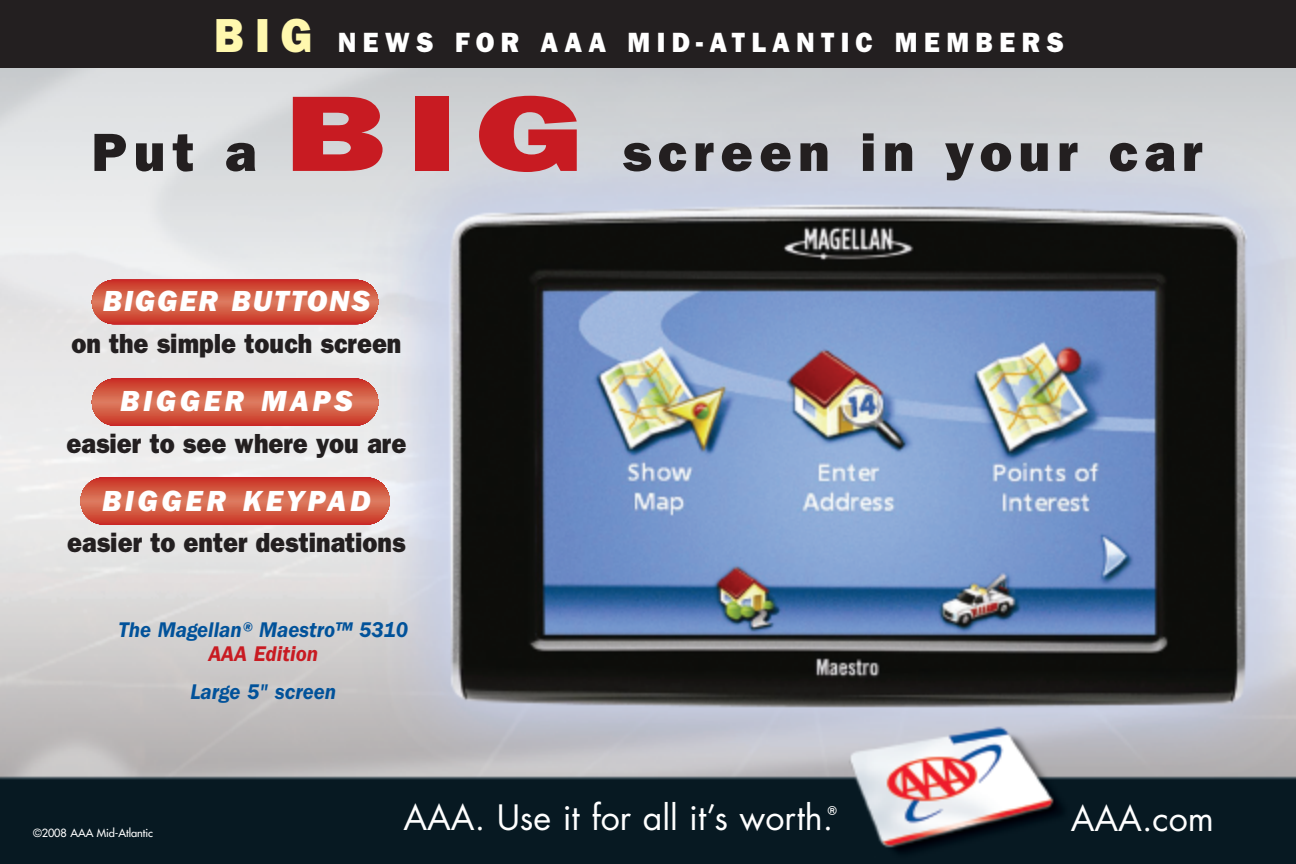
<style>
.page{position:relative;width:1296px;height:864px;background:#fff}
.page>*{position:absolute;margin:0;border:0;box-sizing:border-box;transform-origin:0 0}
.t1{font:800 54px "Franklin Gothic";letter-spacing:.12em;color:#231f20}
.t2{font:34px "Futura";color:#fff}
.t3{font:italic 800 30px "Franklin Gothic";letter-spacing:.115em;color:#fff}
.t4{font:italic 800 30px "Franklin Gothic";letter-spacing:.06em;color:#fff}
.t5{font:800 28px "Franklin Gothic";letter-spacing:.24em;color:#fff;scale:.95 1}
.t6{font:800 27.8px "Franklin Gothic";color:#231f20;scale:.9 1}
.t7{font:italic 600 22px "Franklin Gothic";color:#01529a;scale:.95 1}
.t8{font:italic 600 22px "Franklin Gothic";color:#c81b22;scale:.95 1}
.t9{font:11px "Futura";letter-spacing:-.005em;color:#fff}
.s1{font-size:48px;color:#fff8ae}
.s2{font-size:108px;color:#c81b22}
</style>
<div class="page">
<img style="left:0;top:67px;width:1296px;height:797px">
<div style="left:0;top:0;width:1296px;height:67px;background:#231f20"></div>
<div style="left:92px;top:280px;width:286px;height:44px;background:#ca2826;border-radius:22px"></div>
<div style="left:92px;top:281px;width:286px;height:42px;background:#ca2c28;border-radius:22px"></div>
<svg style="left:92px;top:282px;width:286px;height:40px"></svg>
<div style="left:92px;top:287px;width:286px;height:30px;background:#d04835"></div>
<div style="left:92px;top:288px;width:286px;height:28px;background:#d04c37"></div>
<div style="left:92px;top:289px;width:286px;height:26px;background:#d0513a"></div>
<div style="left:92px;top:290px;width:286px;height:23px;background:#d2553e"></div>
<div style="left:92px;top:292px;width:286px;height:20px;background:#d35c43"></div>
<div style="left:92px;top:294px;width:286px;height:16px;background:#d56249"></div>
<div style="left:92px;top:296px;width:286px;height:12px;background:#d5684e"></div>
<div style="left:92px;top:297px;width:286px;height:10px;background:#d76d53"></div>
<div style="left:92px;top:299px;width:286px;height:6px;background:#db7359"></div>
<hr style="left:92px;top:301px;width:286px;height:2px;background:#dc795e">
<svg style="left:81px;top:479px;width:309px;height:44px;background:#ce4638"></svg>
<div style="left:81px;top:485px;width:309px;height:32px;background:#d04834"></div>
<div style="left:81px;top:487px;width:309px;height:29px;background:#d04c37"></div>
<div style="left:81px;top:487px;width:309px;height:28px;background:#d0503a"></div>
<div style="left:81px;top:489px;width:309px;height:25px;background:#d2543d"></div>
<div style="left:81px;top:490px;width:309px;height:22px;background:#d35a42"></div>
<div style="left:81px;top:492px;width:309px;height:19px;background:#d45e45"></div>
<div style="left:81px;top:493px;width:309px;height:16px;background:#d5634a"></div>
<div style="left:81px;top:495px;width:309px;height:12px;background:#d66a51"></div>
<div style="left:81px;top:496px;width:309px;height:10px;background:#da6d52"></div>
<div style="left:81px;top:498px;width:309px;height:7px;background:#da7156"></div>
<hr style="left:81px;top:499px;width:309px;height:4px;background:#dc765c">
<hr style="left:81px;top:501px;width:309px;height:1px;background:#dc7a61">
<svg style="left:92px;top:380px;width:286px;height:44px;background:#ce4739"></svg>
<div style="left:92px;top:386px;width:286px;height:32px;background:#d04834"></div>
<div style="left:92px;top:388px;width:286px;height:29px;background:#d04c37"></div>
<div style="left:92px;top:388px;width:286px;height:28px;background:#d0503a"></div>
<div style="left:92px;top:390px;width:286px;height:25px;background:#d2543d"></div>
<div style="left:92px;top:391px;width:286px;height:22px;background:#d35a42"></div>
<div style="left:92px;top:393px;width:286px;height:19px;background:#d45e45"></div>
<div style="left:92px;top:394px;width:286px;height:16px;background:#d5634a"></div>
<div style="left:92px;top:396px;width:286px;height:12px;background:#d66a51"></div>
<div style="left:92px;top:397px;width:286px;height:10px;background:#da6d52"></div>
<div style="left:92px;top:399px;width:286px;height:7px;background:#da7156"></div>
<hr style="left:92px;top:400px;width:286px;height:4px;background:#dc765c">
<hr style="left:92px;top:402px;width:286px;height:1px;background:#dc7a61">
<p class="t5" style="left:214px;top:26px;width:896px"><span class="s1">BIG</span> NEWS FOR AAA MID-ATLANTIC MEMBERS</p>
<h1 class="t1" style="left:92px;top:121px;width:1113px">Put a <span class="s2">BIG</span> screen in your car</h1>
<p class="t4" style="left:103px;top:284px;width:269px">BIGGER BUTTONS</p>
<p class="t6" style="left:71px;top:327px;width:368px">on the simple touch screen</p>
<p class="t3" style="left:120px;top:384px;width:234px">BIGGER MAPS</p>
<p class="t6" style="left:67px;top:427px;width:379px">easier to see where you are</p>
<p class="t3" style="left:102px;top:483px;width:270px">BIGGER KEYPAD</p>
<p class="t6" style="left:67px;top:526px;width:377px">easier to enter destinations</p>
<p class="t7" style="left:119px;top:617px;width:306px">The Magellan® Maestro™ 5310</p>
<p class="t8" style="left:208px;top:641px;width:117px">AAA Edition</p>
<p class="t7" style="left:190px;top:679px;width:155px">Large 5" screen</p>
<p class="t9" style="left:33px;top:826px;width:121px">©2008 AAA Mid-Atlantic</p>
<p class="t2" style="left:403px;top:796px;width:441px">AAA. Use it for all it’s worth.<sup>®</sup></p>
<p class="t2" style="left:1071px;top:797px;width:145px">AAA.com</p>
</div>
